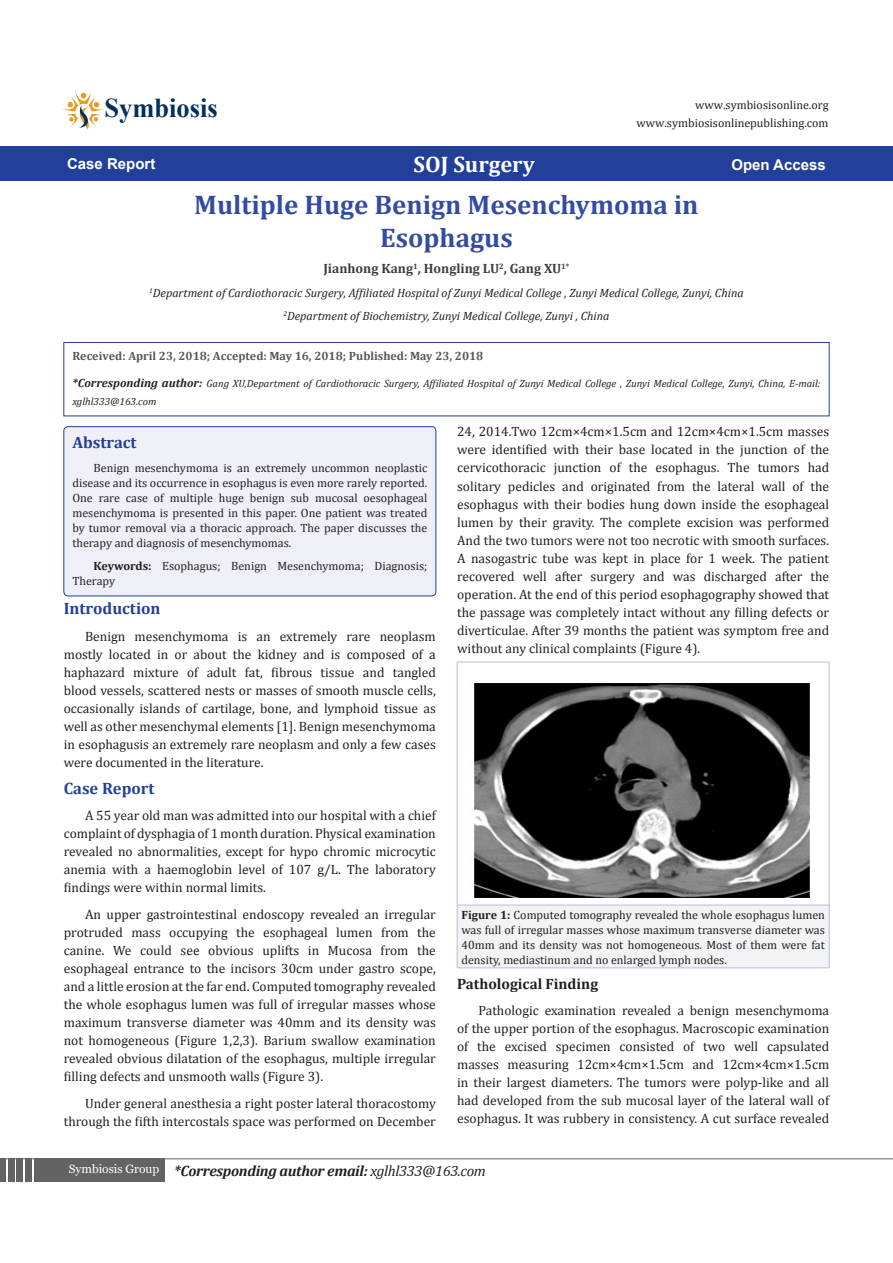
<style>
.page{position:relative;width:893px;height:1263px;background:#fff}
.page>*{position:absolute;margin:0;border:0;box-sizing:border-box;transform-origin:0 0}
.t1{font:700 27.3px "Times New Roman";color:#05305b}
.t2{font:700 27px/33px "Cambria";color:#334ca0;text-align:center}
.Default{font:700 22.5px "Cambria";color:#fff}
.Body{font:700 16.5px "Cambria";color:#223f99}
.Sideheadings{font:700 16.5px "Cambria";color:#223f99}
.t3{font:italic 700 15px "Cambria";letter-spacing:-.02em;color:#231f20}
.Default-2{font:700 15px "Arial";color:#fff}
.List_Paragraph{font:700 15px "Cambria";color:#231f20}
.List_Paragraph-2{font:13.5px/18px "Cambria";color:#231f20;text-align:justify}
.t4{font:700 13.5px "Cambria";color:#3e3e3f}
.List_Paragraph-3{font:12px/15px "Cambria";color:#231f20;text-align:justify}
.t5{font:italic 12px "Cambria";color:#231f20}
.Pa8{font:700 12px "Cambria";color:#57585a}
.Pa0{font:12px "Cambria";color:#221e1f}
.Pa8-2{font:italic 10.5px/18px "Cambria";color:#231f20}
.s1{font-weight:700;font-size:12px}
.s2{font-weight:700}
.s3{font-weight:400}
</style>
<div class="page">
<hr style="left:0;top:1158px;width:893px;height:1px;background:#636366">
<div style="left:34px;top:1159px;width:130px;height:23px;background:#636366"></div>
<div style="left:25px;top:1159px;width:7px;height:23px;background:#636366"></div>
<div style="left:17px;top:1159px;width:6px;height:23px;background:#636366"></div>
<div style="left:8px;top:1159px;width:6px;height:23px;background:#636366"></div>
<div style="left:0;top:1159px;width:6px;height:23px;background:#636366"></div>
<svg style="left:62px;top:91px;width:42px;height:38px"></svg>
<div style="left:0;top:146px;width:893px;height:35px;background:#223f99"></div>
<svg style="left:64px;top:342px;width:765px;height:74px"></svg>
<div style="left:64px;top:427px;width:372px;height:169px;background:#eff0f7;border-radius:4px"></div>
<div style="left:64px;top:427px;width:372px;height:169px;border:1px solid #223f99;border-radius:4px"></div>
<div style="left:457px;top:905px;width:372px;height:63px;background:#f2f3f4"></div>
<hr style="left:457px;top:662px;width:372px;height:1px;background:#babbdd">
<hr style="left:457px;top:662px;width:1px;height:243px;background:#babbdd">
<hr style="left:829px;top:662px;width:1px;height:243px;background:#babbdd">
<hr style="left:457px;top:905px;width:372px;height:1px;background:#babbdd">
<hr style="left:457px;top:905px;width:1px;height:63px;background:#babbdd">
<hr style="left:829px;top:905px;width:1px;height:63px;background:#babbdd">
<hr style="left:457px;top:968px;width:372px;height:1px;background:#babbdd">
<img style="left:474px;top:683px;width:336px;height:215px">
<p class="t1" style="left:105px;top:89px;width:115px">Symbiosis</p>
<p class="Pa0" style="left:695px;top:98px;width:135px">www.symbiosisonline.org</p>
<p class="Pa0" style="left:637px;top:116px;width:193px">www.symbiosisonlinepublishing.com</p>
<p class="Default-2" style="left:67px;top:154px;width:90px">Case Report</p>
<p class="Default" style="left:414px;top:149px;width:122px">SOJ Surgery</p>
<p class="Default-2" style="left:731px;top:154px;width:96px">Open Access</p>
<p class="t2" style="left:194px;top:187px;width:506px">Multiple Huge Benign Mesenchymoma in<br>Esophagus</p>
<p class="t4" style="left:323px;top:259px;width:248px">Jianhong Kang<sup>1</sup>, Hongling LU<sup>2</sup>, Gang XU<sup>1*</sup></p>
<p class="t5" style="left:149px;top:284px;width:596px"><sup>1</sup>Department of Cardiothoracic Surgery, Affiliated Hospital of Zunyi Medical College , Zunyi Medical College, Zunyi, China</p>
<p class="t5" style="left:283px;top:308px;width:328px"><sup>2</sup>Department of Biochemistry, Zunyi Medical College, Zunyi , China</p>
<p class="Pa8" style="left:72px;top:348px;width:412px">Received: April 23, 2018; Accepted: May 16, 2018; Published: May 23, 2018</p>
<p class="Pa8-2" style="left:72px;top:374px;width:750px"><span class="s1">*Corresponding author:</span> Gang XU,Department of Cardiothoracic Surgery, Affiliated Hospital of Zunyi Medical College , Zunyi Medical College, Zunyi, China, E-mail: xglhl333@163.com</p>
<p class="Sideheadings" style="left:72px;top:431px;width:66px">Abstract</p>
<p class="List_Paragraph-3" style="left:72px;top:460px;width:356px;text-indent:21px">Benign mesenchymoma is an extremely uncommon neoplastic disease and its occurrence in esophagus is even more rarely reported.<br>One rare case of multiple huge benign sub mucosal oesophageal mesenchymoma is presented in this paper. One patient was treated by tumor removal via a thoracic approach. The paper discusses the therapy and diagnosis of mesenchymomas.</p>
<p class="List_Paragraph-3" style="left:72px;top:558px;width:356px;text-indent:21px"><span class="s2">Keywords:</span> Esophagus; Benign Mesenchymoma; Diagnosis;<br>Therapy</p>
<p class="Body" style="left:64px;top:597px;width:98px">Introduction</p>
<p class="List_Paragraph-2" style="left:64px;top:627px;width:374px;text-indent:21px">Benign mesenchymoma is an extremely rare neoplasm mostly located in or about the kidney and is composed of a haphazard mixture of adult fat, fibrous tissue and tangled blood vessels, scattered nests or masses of smooth muscle cells, occasionally islands of cartilage, bone, and lymphoid tissue as well as other mesenchymal elements [1]. Benign mesenchymoma in esophagusis an extremely rare neoplasm and only a few cases were documented in the literature.</p>
<p class="Body" style="left:64px;top:777px;width:92px">Case Report</p>
<p class="List_Paragraph-2" style="left:64px;top:807px;width:374px;text-indent:21px">A 55 year old man was admitted into our hospital with a chief complaint of dysphagia of 1 month duration. Physical examination revealed no abnormalities, except for hypo chromic microcytic anemia with a haemoglobin level of 107 g/L. The laboratory findings were within normal limits.</p>
<p class="List_Paragraph-2" style="left:64px;top:905px;width:374px;text-indent:21px">An upper gastrointestinal endoscopy revealed an irregular protruded mass occupying the esophageal lumen from the canine. We could see obvious uplifts in Mucosa from the esophageal entrance to the incisors 30cm under gastro scope, and a little erosion at the far end. Computed tomography revealed the whole esophagus lumen was full of irregular masses whose maximum transverse diameter was 40mm and its density was not homogeneous (Figure 1,2,3). Barium swallow examination revealed obvious dilatation of the esophagus, multiple irregular filling defects and unsmooth walls (Figure 3).</p>
<p class="List_Paragraph-2" style="left:64px;top:1094px;width:374px;text-align:right">Under general anesthesia a right poster lateral thoracostomy through the fifth intercostals space was performed on December</p>
<p class="List_Paragraph-2" style="left:457px;top:423px;width:374px">24, 2014.Two 12cm×4cm×1.5cm and 12cm×4cm×1.5cm masses were identified with their base located in the junction of the cervicothoracic junction of the esophagus. The tumors had solitary pedicles and originated from the lateral wall of the esophagus with their bodies hung down inside the esophageal lumen by their gravity. The complete excision was performed And the two tumors were not too necrotic with smooth surfaces.<br>A nasogastric tube was kept in place for 1 week. The patient recovered well after surgery and was discharged after the operation. At the end of this period esophagography showed that the passage was completely intact without any filling defects or diverticulae. After 39 months the patient was symptom free and without any clinical complaints (Figure 4).</p>
<p class="List_Paragraph-3" style="left:461px;top:907px;width:365px"><span class="s2">Figure 1:</span> Computed tomography revealed the whole esophagus lumen was full of irregular masses whose maximum transverse diameter was 40mm and its density was not homogeneous. Most of them were fat density, mediastinum and no enlarged lymph nodes.</p>
<p class="List_Paragraph" style="left:457px;top:973px;width:143px">Pathological Finding</p>
<p class="List_Paragraph-2" style="left:457px;top:1001px;width:374px;text-indent:21px">Pathologic examination revealed a benign mesenchymoma of the upper portion of the esophagus. Macroscopic examination of the excised specimen consisted of two well capsulated masses measuring 12cm×4cm×1.5cm and 12cm×4cm×1.5cm in their largest diameters. The tumors were polyp-like and all had developed from the sub mucosal layer of the lateral wall of esophagus. It was rubbery in consistency. A cut surface revealed</p>
<p class="t3" style="left:69px;top:1160px;width:419px"><sup>Symbiosis</sup> <sup>Group</sup> *Corresponding author email: <span class="s3">xglhl333@163.com</span></p>
</div>
